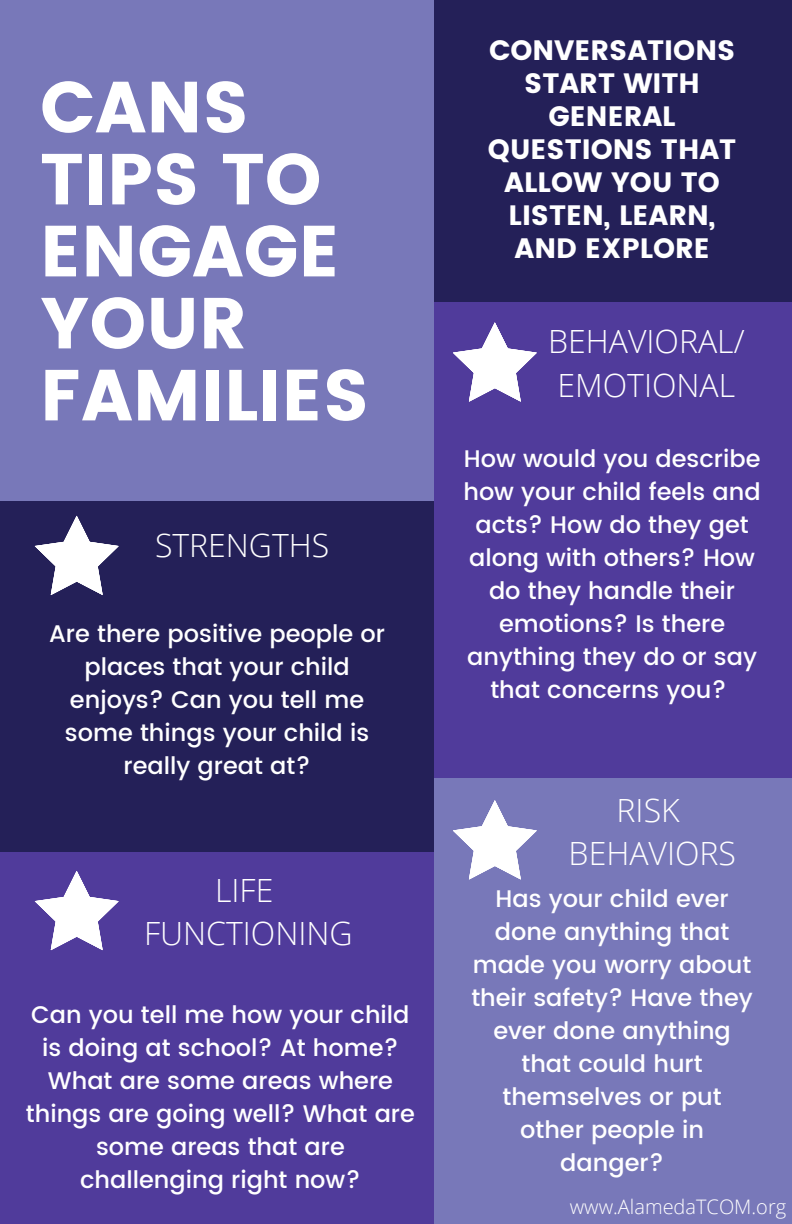
<style>
.page{position:relative;width:792px;height:1224px;background:#242058}
.page>*{position:absolute;margin:0;border:0;box-sizing:border-box;transform-origin:0 0}
.t1{font:72px/72px "Poppins";color:#fff}
.t2{font:300 32px "Open Sans";color:#fff}
.t3{font:28px/33px "Poppins";color:#fff;text-align:center}
.t4{font:500 24px/33px "Poppins";color:#fff;text-align:center}
.t5{font:300 20px "Open Sans";color:#fff}
</style>
<div class="page">
<div style="left:0;top:0;width:434px;height:501px;background:#7878b9"></div>
<div style="left:0;top:852px;width:434px;height:372px;background:#503b9b"></div>
<div style="left:434px;top:302px;width:358px;height:477px;background:#503b9b"></div>
<div style="left:434px;top:778px;width:358px;height:446px;background:#7878b9"></div>
<svg style="left:35px;top:516px;width:84px;height:79px"></svg>
<svg style="left:453px;top:322px;width:84px;height:80px"></svg>
<svg style="left:453px;top:800px;width:84px;height:80px"></svg>
<svg style="left:35px;top:871px;width:84px;height:79px"></svg>
<p class="t1" style="left:40px;top:72px;width:331px">CANS<br>TIPS TO<br>ENGAGE<br>YOUR<br>FAMILIES</p>
<p class="t2" style="left:155px;top:523px;width:176px">STRENGTHS</p>
<p class="t4" style="left:49px;top:617px;width:337px">Are there positive people or places that your child enjoys? Can you tell me some things your child is really great at?</p>
<p class="t2" style="left:215px;top:867px;width:60px">LIFE</p>
<p class="t2" style="left:144px;top:911px;width:210px">FUNCTIONING</p>
<p class="t4" style="left:26px;top:998px;width:391px">Can you tell me how your child is doing at school? At home?<br>What are some areas where things are going well? What are some areas that are challenging right now?</p>
<p class="t3" style="left:488px;top:33px;width:250px">CONVERSATIONS<br>START WITH<br>GENERAL<br>QUESTIONS THAT<br>ALLOW YOU TO<br>LISTEN, LEARN,<br>AND EXPLORE</p>
<p class="t2" style="left:548px;top:319px;width:198px">BEHAVIORAL/</p>
<p class="t2" style="left:558px;top:362px;width:179px">EMOTIONAL</p>
<p class="t4" style="left:463px;top:442px;width:299px">How would you describe how your child feels and acts? How do they get along with others? How do they handle their emotions? Is there anything they do or say that concerns you?</p>
<p class="t2" style="left:617px;top:787px;width:65px">RISK</p>
<p class="t2" style="left:569px;top:831px;width:169px">BEHAVIORS</p>
<p class="t4" style="left:471px;top:882px;width:283px">Has your child ever done anything that made you worry about their safety? Have they ever done anything that could hurt themselves or put other people in danger?</p>
<p class="t5" style="left:570px;top:1192px;width:218px">www.AlamedaTCOM.org</p>
</div>
